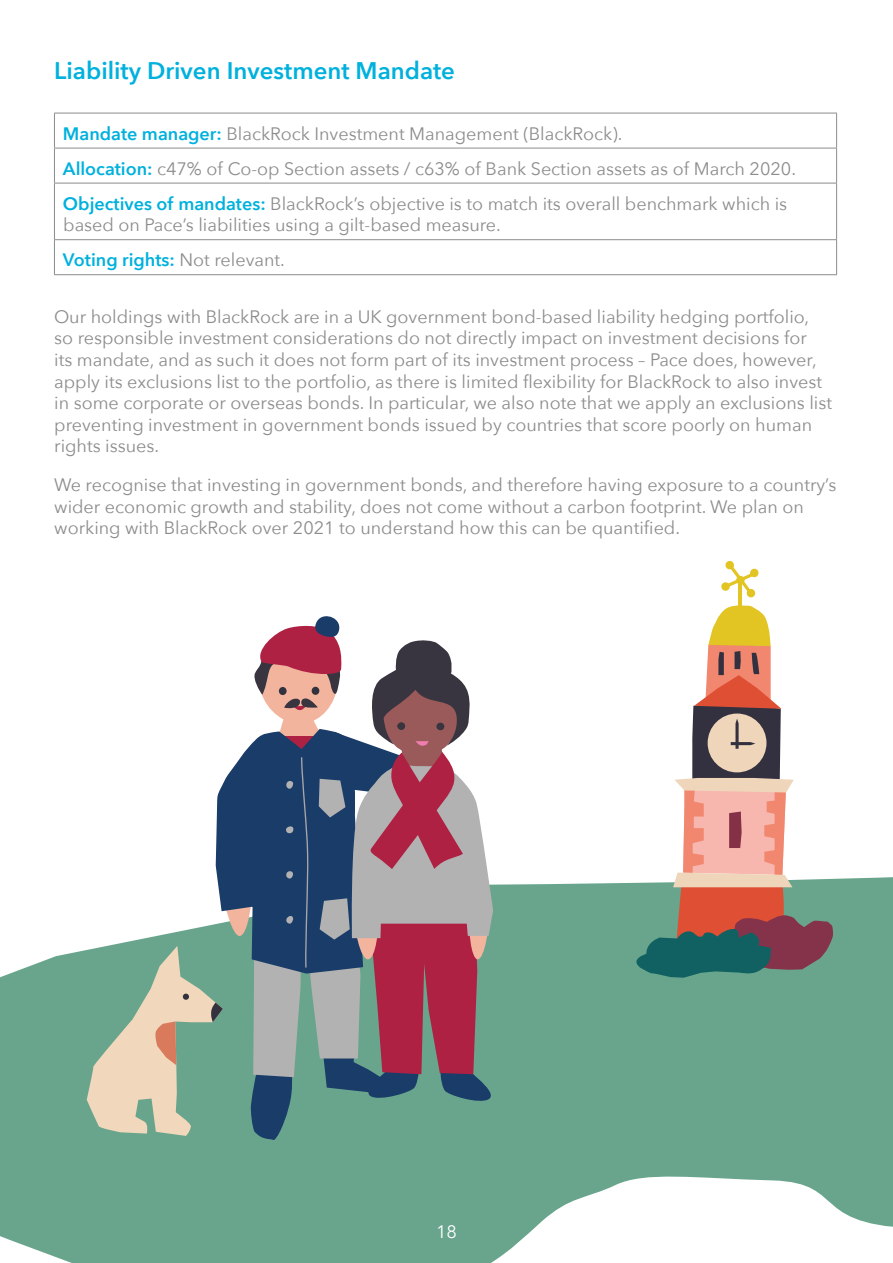
<style>
.page{position:relative;width:893px;height:1263px;background:#fff}
.page>*{position:absolute;margin:0;border:0;box-sizing:border-box;transform-origin:0 0}
.t1{font:600 24px "Avenir Next";color:#00b1dd}
.t2{font:18px/21.6px "Avenir Next";color:#8c8c8b}
.t3{font:18px "Avenir Next";color:#fff}
.s1{font-weight:600;color:#00b1dd}
</style>
<div class="page">
<svg style="left:0;top:877px;width:893px;height:386px;fill:#68a58c"></svg>
<hr style="left:54px;top:113px;width:783px;height:1px;background:#8c8c8b">
<hr style="left:54px;top:113px;width:1px;height:35px;background:#8c8c8b">
<hr style="left:836px;top:113px;width:1px;height:35px;background:#8c8c8b">
<hr style="left:54px;top:148px;width:783px;height:1px;background:#8c8c8b">
<hr style="left:54px;top:148px;width:1px;height:35px;background:#8c8c8b">
<hr style="left:836px;top:148px;width:1px;height:35px;background:#8c8c8b">
<hr style="left:54px;top:183px;width:783px;height:1px;background:#8c8c8b">
<hr style="left:54px;top:183px;width:1px;height:56px;background:#8c8c8b">
<hr style="left:836px;top:183px;width:1px;height:56px;background:#8c8c8b">
<hr style="left:54px;top:239px;width:783px;height:1px;background:#8c8c8b">
<hr style="left:54px;top:240px;width:1px;height:34px;background:#8c8c8b">
<hr style="left:836px;top:240px;width:1px;height:34px;background:#8c8c8b">
<hr style="left:54px;top:274px;width:783px;height:1px;background:#8c8c8b">
<svg style="left:635px;top:561px;width:198px;height:417px"></svg>
<svg style="left:87px;top:616px;width:411px;height:524px"></svg>
<h1 class="t1" style="left:54px;top:50px;width:402px">Liability Driven Investment Mandate</h1>
<p class="t2" style="left:63px;top:115px;width:735px;line-height:35px"><span class="s1">Mandate manager:</span> BlackRock Investment Management (BlackRock).<br><span class="s1">Allocation:</span> c47% of Co-op Section assets / c63% of Bank Section assets as of March 2020.<br><span class="s1">Objectives of mandates:</span> BlackRock’s objective is to match its overall benchmark which is</p>
<p class="t2" style="left:63px;top:207px;width:439px;line-height:35px">based on Pace’s liabilities using a gilt-based measure.<br><span class="s1">Voting rights:</span> Not relevant.</p>
<p class="t2" style="left:54px;top:305px;width:780px">Our holdings with BlackRock are in a UK government bond-based liability hedging portfolio, so responsible investment considerations do not directly impact on investment decisions for<br>its mandate, and as such it does not form part of its investment process – Pace does, however, apply its exclusions list to the portfolio, as there is limited flexibility for BlackRock to also invest in some corporate or overseas bonds. In particular, we also note that we apply an exclusions list preventing investment in government bonds issued by countries that score poorly on human rights issues.</p>
<p class="t2" style="left:54px;top:473px;width:784px">We recognise that investing in government bonds, and therefore having exposure to a country’s wider economic growth and stability, does not come without a carbon footprint. We plan on working with BlackRock over 2021 to understand how this can be quantified.</p>
<p class="t3" style="left:436px;top:1217px;width:22px">18</p>
</div>
